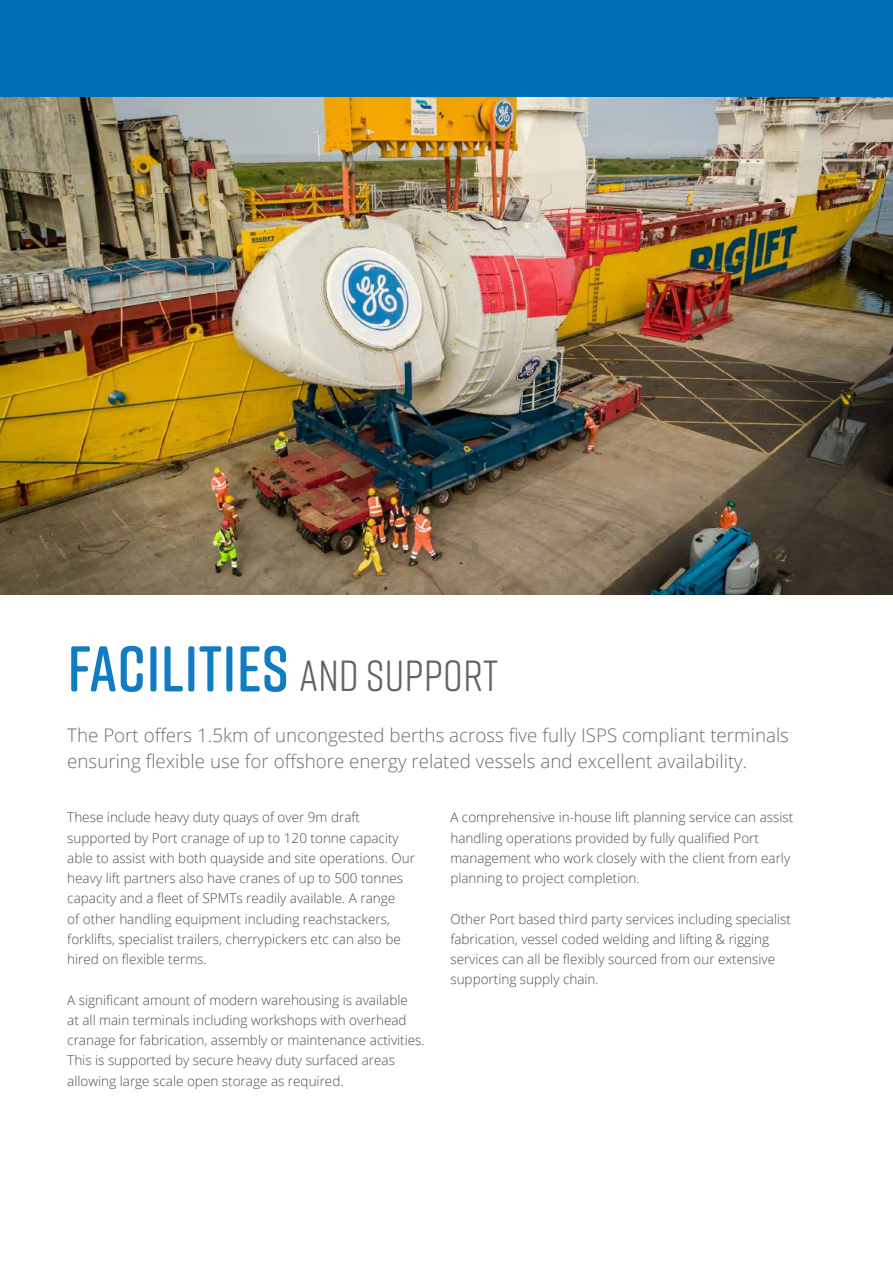
<style>
.page{position:relative;width:893px;height:1263px;background:#fff}
.page>*{position:absolute;margin:0;border:0;box-sizing:border-box;transform-origin:0 0}
.t1{font:600 64.5px "Rift Soft";letter-spacing:.01em;color:#107cc1}
.t2{font:300 18.75px/26.2px "Open Sans";color:#6c6d70}
.t3{font:300 13.5px/20.2px "Open Sans";color:#4b4c4d}
.s1{font-weight:400;font-size:43.5px;color:#636366}
</style>
<div class="page">
<img style="left:0;top:96px;width:893px;height:498px">
<div style="left:0;top:0;width:893px;height:96px;background:#006fba"></div>
<h1 class="t1" style="left:68px;top:623px;width:432px">FACILITIES <span class="s1">AND SUPPORT</span></h1>
<h2 class="t2" style="left:67px;top:721px;width:723px">The Port offers 1.5km of uncongested berths across five fully ISPS compliant terminals ensuring flexible use for offshore energy related vessels and excellent availability.</h2>
<p class="t3" style="left:67px;top:807px;width:349px">These include heavy duty quays of over 9m draft supported by Port cranage of up to 120 tonne capacity able to assist with both quayside and site operations. Our heavy lift partners also have cranes of up to 500 tonnes capacity and a fleet of SPMTs readily available. A range<br>of other handling equipment including reachstackers, forklifts, specialist trailers, cherrypickers etc can also be hired on flexible terms.</p>
<p class="t3" style="left:67px;top:989px;width:359px">A significant amount of modern warehousing is available<br>at all main terminals including workshops with overhead cranage for fabrication, assembly or maintenance activities.<br>This is supported by secure heavy duty surfaced areas allowing large scale open storage as required.</p>
<p class="t3" style="left:450px;top:807px;width:344px">A comprehensive in-house lift planning service can assist handling operations provided by fully qualified Port management who work closely with the client from early planning to project completion.</p>
<p class="t3" style="left:450px;top:908px;width:342px">Other Port based third party services including specialist fabrication, vessel coded welding and lifting &amp; rigging services can all be flexibly sourced from our extensive supporting supply chain.</p>
</div>
